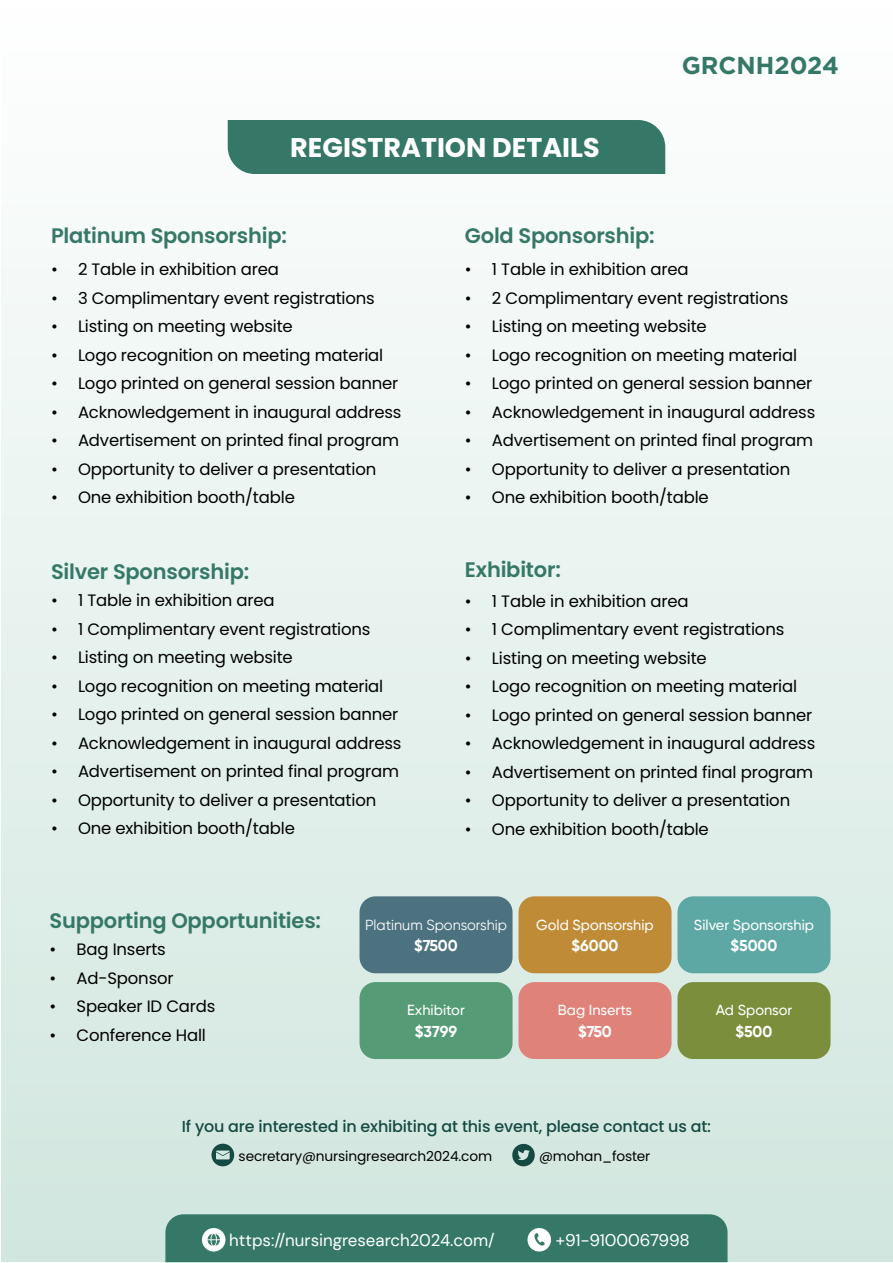
<style>
.page{position:relative;width:893px;height:1263px;background:#fff}
.page>*{position:absolute;margin:0;border:0;box-sizing:border-box;transform-origin:0 0}
.t1{font:700 27px "Poppins";color:#fff}
.t2{font:700 24.45px "Gotham";color:#367867}
.t3{font:600 21px "Poppins";letter-spacing:-.01em;color:#367867}
.t4{font:16.8px "DM Sans";color:#fff}
.t5{font:16.5px "Poppins";letter-spacing:-.01em;color:#000}
.t6{font:500 15.9px "Poppins";letter-spacing:-.01em;color:#154a42}
.t7{font:700 15.75px "Gilroy";color:#fff}
.t8{font:500 14.55px "Gilroy";color:#fff}
.t9{font:14.55px "Gilroy";color:#fff}
.t10{font:13.8px "Poppins";letter-spacing:-.01em;color:#000}
</style>
<div class="page">
<div style="left:1px;top:1px;width:891px;height:1261px;background:linear-gradient(to bottom,#fefefe,#d0e6de)"></div>
<div style="left:360px;top:896px;width:153px;height:77px;background:#4c7280;border-radius:16px"></div>
<div style="left:518px;top:896px;width:153px;height:77px;background:#bf8b36;border-radius:16px"></div>
<div style="left:677px;top:896px;width:153px;height:77px;background:#5da7a4;border-radius:16px"></div>
<div style="left:360px;top:982px;width:153px;height:77px;background:#559c76;border-radius:16px"></div>
<div style="left:518px;top:982px;width:153px;height:77px;background:#df837a;border-radius:16px"></div>
<div style="left:677px;top:982px;width:153px;height:77px;background:#7a8e3b;border-radius:16px"></div>
<svg style="left:211px;top:1144px;width:23px;height:22px"></svg>
<svg style="left:512px;top:1144px;width:23px;height:22px"></svg>
<div style="left:228px;top:120px;width:437px;height:54px;background:#367867"></div>
<div style="left:165px;top:1214px;width:562px;height:48px;background:#367867"></div>
<h1 class="t1" style="left:290px;top:132px;width:311px">REGISTRATION DETAILS</h1>
<p class="t3" style="left:51px;top:224px;width:237px">Platinum Sponsorship:</p>
<p class="t3" style="left:465px;top:224px;width:191px">Gold Sponsorship:</p>
<h2 class="t2" style="left:682px;top:49px;width:159px">GRCNH2024</h2>
<p class="t5" style="left:51px;top:260px;width:229px">• 2 Table in exhibition area</p>
<p class="t5" style="left:51px;top:288px;width:325px">• 3 Complimentary event registrations</p>
<p class="t5" style="left:51px;top:317px;width:243px">• Listing on meeting website</p>
<p class="t5" style="left:51px;top:345px;width:334px">• Logo recognition on meeting material</p>
<p class="t5" style="left:51px;top:374px;width:349px">• Logo printed on general session banner</p>
<p class="t5" style="left:51px;top:402px;width:352px">• Acknowledgement in inaugural address</p>
<p class="t5" style="left:51px;top:431px;width:350px">• Advertisement on printed final program</p>
<p class="t5" style="left:51px;top:459px;width:327px">• Opportunity to deliver a presentation</p>
<p class="t5" style="left:51px;top:488px;width:245px">• One exhibition booth/table</p>
<p class="t3" style="left:51px;top:559px;width:200px">Silver Sponsorship:</p>
<p class="t5" style="left:51px;top:591px;width:225px">• 1 Table in exhibition area</p>
<p class="t5" style="left:51px;top:619px;width:321px">• 1 Complimentary event registrations</p>
<p class="t5" style="left:51px;top:648px;width:243px">• Listing on meeting website</p>
<p class="t5" style="left:51px;top:676px;width:334px">• Logo recognition on meeting material</p>
<p class="t5" style="left:51px;top:705px;width:349px">• Logo printed on general session banner</p>
<p class="t5" style="left:51px;top:733px;width:352px">• Acknowledgement in inaugural address</p>
<p class="t5" style="left:51px;top:762px;width:350px">• Advertisement on printed final program</p>
<p class="t5" style="left:51px;top:790px;width:327px">• Opportunity to deliver a presentation</p>
<p class="t5" style="left:51px;top:819px;width:245px">• One exhibition booth/table</p>
<p class="t5" style="left:465px;top:260px;width:225px">• 1 Table in exhibition area</p>
<p class="t5" style="left:465px;top:288px;width:325px">• 2 Complimentary event registrations</p>
<p class="t5" style="left:465px;top:317px;width:243px">• Listing on meeting website</p>
<p class="t5" style="left:465px;top:345px;width:334px">• Logo recognition on meeting material</p>
<p class="t5" style="left:465px;top:374px;width:349px">• Logo printed on general session banner</p>
<p class="t5" style="left:465px;top:402px;width:352px">• Acknowledgement in inaugural address</p>
<p class="t5" style="left:465px;top:431px;width:350px">• Advertisement on printed final program</p>
<p class="t5" style="left:465px;top:459px;width:327px">• Opportunity to deliver a presentation</p>
<p class="t5" style="left:465px;top:488px;width:245px">• One exhibition booth/table</p>
<p class="t3" style="left:465px;top:558px;width:97px">Exhibitor:</p>
<p class="t5" style="left:465px;top:591px;width:225px">• 1 Table in exhibition area</p>
<p class="t5" style="left:465px;top:620px;width:321px">• 1 Complimentary event registrations</p>
<p class="t5" style="left:465px;top:648px;width:243px">• Listing on meeting website</p>
<p class="t5" style="left:465px;top:677px;width:334px">• Logo recognition on meeting material</p>
<p class="t5" style="left:465px;top:705px;width:349px">• Logo printed on general session banner</p>
<p class="t5" style="left:465px;top:734px;width:352px">• Acknowledgement in inaugural address</p>
<p class="t5" style="left:465px;top:762px;width:350px">• Advertisement on printed final program</p>
<p class="t5" style="left:465px;top:791px;width:327px">• Opportunity to deliver a presentation</p>
<p class="t5" style="left:465px;top:819px;width:245px">• One exhibition booth/table</p>
<p class="t3" style="left:50px;top:908px;width:273px">Supporting Opportunities:</p>
<p class="t9" style="left:365px;top:915px;width:144px">Platinum Sponsorship</p>
<p class="t7" style="left:414px;top:936px;width:45px">$7500</p>
<p class="t5" style="left:50px;top:940px;width:118px">• Bag Inserts</p>
<p class="t5" style="left:50px;top:968px;width:126px">• Ad-Sponsor</p>
<p class="t5" style="left:50px;top:997px;width:167px">• Speaker ID Cards</p>
<p class="t5" style="left:50px;top:1025px;width:158px">• Conference Hall</p>
<p class="t8" style="left:407px;top:1001px;width:59px">Exhibitor</p>
<p class="t7" style="left:415px;top:1021px;width:44px">$3799</p>
<p class="t8" style="left:536px;top:915px;width:119px">Gold Sponsorship</p>
<p class="t7" style="left:571px;top:936px;width:49px">$6000</p>
<p class="t8" style="left:558px;top:1001px;width:76px">Bag Inserts</p>
<p class="t7" style="left:578px;top:1021px;width:35px">$750</p>
<p class="t8" style="left:694px;top:915px;width:122px">Silver Sponsorship</p>
<p class="t7" style="left:731px;top:936px;width:48px">$5000</p>
<p class="t8" style="left:716px;top:1001px;width:78px">Ad Sponsor</p>
<p class="t7" style="left:736px;top:1021px;width:38px">$500</p>
<p class="t6" style="left:182px;top:1117px;width:531px">If you are interested in exhibiting at this event, please contact us at:</p>
<p class="t10" style="left:239px;top:1148px;width:255px">secretary@nursingresearch2024.com</p>
<p class="t10" style="left:539px;top:1148px;width:113px">@mohan_foster</p>
<p class="t4" style="left:229px;top:1230px;width:267px">https://nursingresearch2024.com/</p>
<p class="t4" style="left:555px;top:1230px;width:136px">+91-9100067998</p>
</div>
